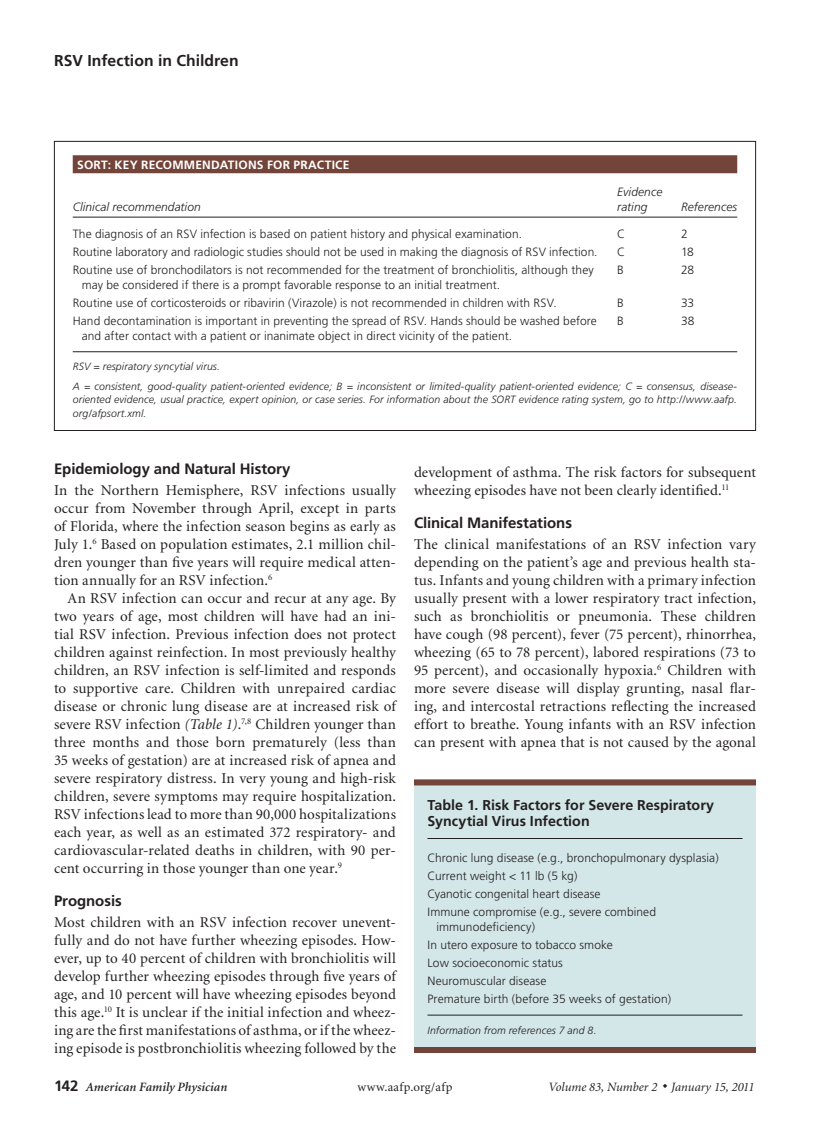
<style>
.page{position:relative;width:837px;height:1134px;background:#fff}
.page>*{position:absolute;margin:0;border:0;box-sizing:border-box;transform-origin:0 0}
.jump_head{font:700 15.75px "Frutiger";letter-spacing:.005em;color:#231f20}
.body_noindent{font:15px/18px "Minion";letter-spacing:.005em;color:#231f20;text-align:justify}
.body_text{font:15px/18px "Minion";letter-spacing:.01em;color:#231f20;text-align:justify}
.head1{font:700 15px "Frutiger";letter-spacing:-.005em;color:#231f20}
.table_title{font:700 14.25px/16.5px "Frutiger";color:#231f20}
.t1{font:italic 12.75px "Minion";color:#231f20}
.t2{font:italic 600 12.75px "Minion";letter-spacing:.005em;color:#231f20}
.t3{font:12.75px "Minion";letter-spacing:.03em;color:#231f20}
.table_data{font:300 12px/15px "Frutiger";letter-spacing:.005em;color:#231f20}
.table_head1{font:italic 300 12px/15px "Frutiger";letter-spacing:.005em;color:#231f20}
.table_title_SORT{font:700 12px "Frutiger";letter-spacing:.02em;color:#fff}
.table_fig_note{font:italic 300 10.5px/13.5px "Frutiger";letter-spacing:.015em;color:#231f20;text-align:justify}
.table_note_rule{font:italic 300 10.5px "Frutiger";letter-spacing:.01em;color:#231f20}
.s1{font-style:italic}
.s2{font-family:"Frutiger";font-weight:700;font-style:normal;font-size:15px}
</style>
<div class="page">
<div style="left:414px;top:779px;width:342px;height:274px;background:#d3e6e8"></div>
<div style="left:414px;top:779px;width:342px;height:6px;background:#734439"></div>
<hr style="left:428px;top:838px;width:315px;height:1px;background:#231f20">
<hr style="left:428px;top:1015px;width:315px;height:1px;background:#231f20">
<div style="left:414px;top:1047px;width:342px;height:6px;background:#734439"></div>
<div style="left:73px;top:155px;width:664px;height:18px;background:#734439"></div>
<hr style="left:73px;top:217px;width:544px;height:1px;background:#231f20">
<hr style="left:617px;top:217px;width:64px;height:1px;background:#231f20">
<hr style="left:681px;top:217px;width:56px;height:1px;background:#231f20">
<hr style="left:73px;top:351px;width:664px;height:1px;background:#231f20">
<p class="jump_head" style="left:54px;top:51px;width:186px">RSV Infection in Children</p>
<p class="table_title_SORT" style="left:77px;top:158px;width:274px">SORT: KEY RECOMMENDATIONS FOR PRACTICE</p>
<p class="table_head1" style="left:73px;top:199px;width:130px">Clinical recommendation</p>
<p class="table_head1" style="left:617px;top:184px;width:47px">Evidence rating</p>
<p class="table_head1" style="left:681px;top:199px;width:58px">References</p>
<p class="table_data" style="left:73px;top:226px;width:451px">The diagnosis of an RSV infection is based on patient history and physical examination.</p>
<p class="table_data" style="left:617px;top:226px;width:10px">C</p>
<p class="table_data" style="left:681px;top:226px;width:8px">2</p>
<p class="table_data" style="left:73px;top:244px;width:526px">Routine laboratory and radiologic studies should not be used in making the diagnosis of RSV infection.</p>
<p class="table_data" style="left:617px;top:244px;width:10px">C</p>
<p class="table_data" style="left:681px;top:244px;width:14px">18</p>
<p class="table_data" style="left:82px;top:262px;width:514px;text-indent:-9px">Routine use of bronchodilators is not recommended for the treatment of bronchiolitis, although they may be considered if there is a prompt favorable response to an initial treatment.</p>
<p class="table_data" style="left:617px;top:262px;width:8px">B</p>
<p class="table_data" style="left:681px;top:262px;width:15px">28</p>
<p class="table_data" style="left:73px;top:295px;width:486px">Routine use of corticosteroids or ribavirin (Virazole) is not recommended in children with RSV.</p>
<p class="table_data" style="left:617px;top:295px;width:8px">B</p>
<p class="table_data" style="left:681px;top:295px;width:15px">33</p>
<p class="table_data" style="left:82px;top:313px;width:517px;text-indent:-9px">Hand decontamination is important in preventing the spread of RSV. Hands should be washed before and after contact with a patient or inanimate object in direct vicinity of the patient.</p>
<p class="table_data" style="left:617px;top:313px;width:8px">B</p>
<p class="table_data" style="left:681px;top:313px;width:15px">38</p>
<p class="table_fig_note" style="left:73px;top:360px;width:149px">RSV = respiratory syncytial virus.</p>
<p class="table_fig_note" style="left:73px;top:379px;width:666px">A = consistent, good-quality patient-oriented evidence; B = inconsistent or limited-quality patient-oriented evidence; C = consensus, disease&shy;oriented evidence, usual practice, expert opinion, or case series. For information about the SORT evidence rating system, go to http://www.aafp. org/afpsort.xml.</p>
<p class="head1" style="left:54px;top:460px;width:238px">Epidemiology and Natural History</p>
<p class="body_noindent" style="left:54px;top:482px;width:344px">In the Northern Hemisphere, RSV infections usually occur from November through April, except in parts of Florida, where the infection season begins as early as July 1.<sup>6</sup> Based on population estimates, 2.1 million chil&shy;dren younger than five years will require medical atten&shy;tion annually for an RSV infection.<sup>6</sup></p>
<p class="body_text" style="left:54px;top:590px;width:344px;text-indent:14px">An RSV infection can occur and recur at any age. By two years of age, most children will have had an ini&shy;tial RSV infection. Previous infection does not protect children against reinfection. In most previously healthy children, an RSV infection is self-limited and responds to supportive care. Children with unrepaired cardiac disease or chronic lung disease are at increased risk of severe RSV infection <span class="s1">(Table 1)</span>.<sup>7,8</sup> Children younger than three months and those born prematurely (less than 35 weeks of gestation) are at increased risk of apnea and severe respiratory distress. In very young and high-risk children, severe symptoms may require hospitalization.<br>RSV infections lead to more than 90,000 hospitalizations each year, as well as an estimated 372 respiratory- and cardiovascular-related deaths in children, with 90 per&shy;cent occurring in those younger than one year.<sup>9</sup></p>
<p class="head1" style="left:54px;top:892px;width:69px">Prognosis</p>
<p class="body_noindent" style="left:54px;top:914px;width:344px">Most children with an RSV infection recover unevent&shy;fully and do not have further wheezing episodes. How&shy;ever, up to 40 percent of children with bronchiolitis will develop further wheezing episodes through five years of age, and 10 percent will have wheezing episodes beyond this age.<sup>10</sup> It is unclear if the initial infection and wheez&shy;ing are the first manifestations of asthma, or if the wheez&shy;ing episode is postbronchiolitis wheezing followed by the</p>
<p class="body_noindent" style="left:414px;top:464px;width:344px">development of asthma. The risk factors for subsequent wheezing episodes have not been clearly identified.<sup>11</sup></p>
<p class="head1" style="left:414px;top:514px;width:160px">Clinical Manifestations</p>
<p class="body_noindent" style="left:414px;top:536px;width:344px">The clinical manifestations of an RSV infection vary depending on the patient’s age and previous health sta&shy;tus. Infants and young children with a primary infection usually present with a lower respiratory tract infection, such as bronchiolitis or pneumonia. These children have cough (98 percent), fever (75 percent), rhinorrhea, wheezing (65 to 78 percent), labored respirations (73 to 95 percent), and occasionally hypoxia.<sup>6</sup> Children with more severe disease will display grunting, nasal flar&shy;ing, and intercostal retractions reflecting the increased effort to breathe. Young infants with an RSV infection can present with apnea that is not caused by the agonal</p>
<p class="table_title" style="left:428px;top:796px;width:288px">Table 1. Risk Factors for Severe Respiratory<br>Syncytial Virus Infection</p>
<p class="table_data" style="left:428px;top:851px;width:293px">Chronic lung disease (e.g., bronchopulmonary dysplasia)</p>
<p class="table_data" style="left:428px;top:869px;width:152px">Current weight &lt; 11 lb (5 kg)</p>
<p class="table_data" style="left:428px;top:887px;width:175px">Cyanotic congenital heart disease</p>
<p class="table_data" style="left:436px;top:905px;width:221px;text-indent:-9px">Immune compromise (e.g., severe combined immunodeficiency)</p>
<p class="table_data" style="left:428px;top:938px;width:187px">In utero exposure to tobacco smoke</p>
<p class="table_data" style="left:428px;top:956px;width:137px">Low socioeconomic status</p>
<p class="table_data" style="left:428px;top:974px;width:120px">Neuromuscular disease</p>
<p class="table_data" style="left:428px;top:992px;width:245px">Premature birth (before 35 weeks of gestation)</p>
<p class="table_note_rule" style="left:428px;top:1024px;width:171px">Information from references 7 and 8.</p>
<p class="t2" style="left:54px;top:1080px;width:175px"><span class="s2">142</span> American Family Physician</p>
<p class="t3" style="left:357px;top:1080px;width:97px">www.aafp.org/afp</p>
<p class="t1" style="left:548px;top:1080px;width:208px">Volume 83, Number 2 ◆ January 15, 2011</p>
</div>
